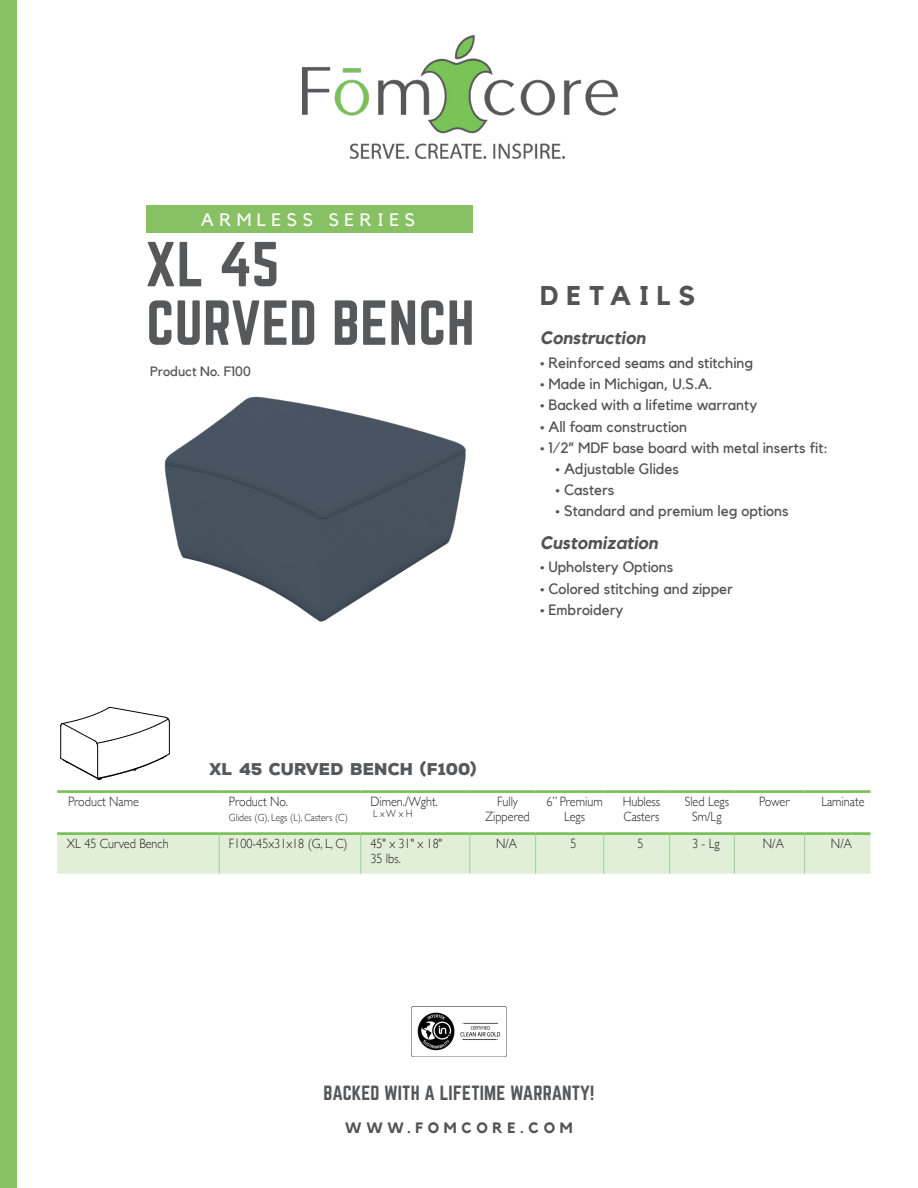
<style>
.page{position:relative;width:918px;height:1188px;background:#fff}
.page>*{position:absolute;margin:0;border:0;box-sizing:border-box;transform-origin:0 0}
.t1{font:55.5px/58.5px "Norwester";letter-spacing:.01em;color:#57585a}
.t2{font:700 27px "Kollektif";letter-spacing:.3em;color:#535353}
.t3{font:18px "Norwester";letter-spacing:.01em;color:#57585a}
.t4{font:italic 700 18px "Kollektif";color:#535353}
.t5{font:18px "Kollektif";letter-spacing:.3em;color:#fbfbfb}
.t6{font:900 16.5px "Nexa Rust Sans";color:#57585a}
.t7{font:15px "Kollektif";color:#535353}
.t8{font:700 15px "Kollektif";letter-spacing:.31em;color:#535353}
.Text_Area{font:300 13.5px "Gill Sans";color:#231f20;scale:.9 1}
.t9{font:13.5px "Kollektif";color:#535353}
.Text_Area-2{font:300 10.5px "Gill Sans";color:#231f20;scale:.9 1}
</style>
<div class="page">
<img style="left:303px;top:35px;width:314px;height:124px">
<div style="left:146px;top:205px;width:326px;height:28px;background:#88c163"></div>
<div style="left:0;top:0;width:16px;height:1188px;background:#88c163"></div>
<img style="left:411px;top:1007px;width:96px;height:49px">
<img style="left:164px;top:396px;width:302px;height:226px">
<hr style="left:97px;top:747px;width:1px;height:31px;background:#050504">
<hr style="left:169px;top:722px;width:1px;height:32px;background:#050504">
<hr style="left:60px;top:727px;width:1px;height:31px;background:#050504">
<svg style="left:60px;top:707px;width:110px;height:40px"></svg>
<svg style="left:60px;top:753px;width:110px;height:27px"></svg>
<div style="left:57px;top:835px;width:813px;height:39px;background:#e1efd8"></div>
<hr style="left:219px;top:835px;width:1px;height:39px;background:#a3cf9a">
<hr style="left:360px;top:835px;width:1px;height:39px;background:#a3cf9a">
<hr style="left:469px;top:835px;width:1px;height:39px;background:#a3cf9a">
<hr style="left:535px;top:835px;width:1px;height:39px;background:#a3cf9a">
<hr style="left:603px;top:835px;width:1px;height:39px;background:#a3cf9a">
<hr style="left:669px;top:835px;width:1px;height:39px;background:#a3cf9a">
<hr style="left:734px;top:835px;width:1px;height:39px;background:#a3cf9a">
<hr style="left:57px;top:832px;width:162px;height:3px;background:#79c256">
<hr style="left:219px;top:832px;width:142px;height:3px;background:#79c256">
<hr style="left:361px;top:832px;width:109px;height:3px;background:#79c256">
<hr style="left:470px;top:832px;width:66px;height:3px;background:#79c256">
<hr style="left:536px;top:832px;width:68px;height:3px;background:#79c256">
<hr style="left:604px;top:832px;width:66px;height:3px;background:#79c256">
<hr style="left:670px;top:832px;width:64px;height:3px;background:#79c256">
<hr style="left:734px;top:832px;width:71px;height:3px;background:#79c256">
<hr style="left:57px;top:790px;width:162px;height:3px;background:#7cc156">
<hr style="left:219px;top:790px;width:142px;height:3px;background:#7cc156">
<hr style="left:361px;top:790px;width:109px;height:3px;background:#7cc156">
<hr style="left:470px;top:790px;width:66px;height:3px;background:#7cc156">
<hr style="left:536px;top:790px;width:68px;height:3px;background:#7cc156">
<hr style="left:604px;top:790px;width:66px;height:3px;background:#7cc156">
<hr style="left:670px;top:790px;width:64px;height:3px;background:#7cc156">
<hr style="left:734px;top:790px;width:71px;height:3px;background:#7cc156">
<hr style="left:805px;top:790px;width:65px;height:3px;background:#7cc156">
<hr style="left:805px;top:832px;width:65px;height:3px;background:#79c256">
<hr style="left:804px;top:835px;width:1px;height:39px;background:#a3cf9a">
<p class="t5" style="left:201px;top:209px;width:216px">ARMLESS SERIES</p>
<p class="t1" style="left:146px;top:237px;width:330px">XL 45<br>CURVED BENCH</p>
<p class="t9" style="left:150px;top:363px;width:102px">Product No. F100</p>
<p class="t2" style="left:540px;top:280px;width:157px">DETAILS</p>
<p class="t4" style="left:540px;top:328px;width:107px">Construction</p>
<p class="t7" style="left:540px;top:354px;width:215px">• Reinforced seams and stitching</p>
<p class="t7" style="left:540px;top:375px;width:174px">• Made in Michigan, U.S.A.</p>
<p class="t7" style="left:540px;top:396px;width:219px">• Backed with a lifetime warranty</p>
<p class="t7" style="left:540px;top:418px;width:149px">• All foam construction</p>
<p class="t7" style="left:540px;top:439px;width:290px">• 1/2” MDF base board with metal inserts fit:</p>
<p class="t7" style="left:556px;top:460px;width:125px">• Adjustable Glides</p>
<p class="t7" style="left:556px;top:481px;width:60px">• Casters</p>
<p class="t7" style="left:556px;top:502px;width:234px">• Standard and premium leg options</p>
<p class="t4" style="left:540px;top:532px;width:119px">Customization</p>
<p class="t7" style="left:540px;top:558px;width:135px">• Upholstery Options</p>
<p class="t7" style="left:540px;top:580px;width:194px">• Colored stitching and zipper</p>
<p class="t7" style="left:540px;top:601px;width:85px">• Embroidery</p>
<p class="t6" style="left:209px;top:758px;width:269px">XL 45 CURVED BENCH (F100)</p>
<p class="Text_Area" style="left:68px;top:791px;width:80px">Product Name</p>
<p class="Text_Area" style="left:229px;top:791px;width:67px">Product No.</p>
<p class="Text_Area-2" style="left:229px;top:810px;width:134px">Glides (G), Legs (L), Casters (C)</p>
<p class="Text_Area" style="left:370px;top:791px;width:76px">Dimen./Wght.</p>
<p class="Text_Area-2" style="left:373px;top:806px;width:45px">L x W x H</p>
<p class="Text_Area" style="left:497px;top:791px;width:25px">Fully</p>
<p class="Text_Area" style="left:485px;top:806px;width:51px">Zippered</p>
<p class="Text_Area" style="left:546px;top:791px;width:64px">6” Premium</p>
<p class="Text_Area" style="left:564px;top:806px;width:25px">Legs</p>
<p class="Text_Area" style="left:623px;top:791px;width:43px">Hubless</p>
<p class="Text_Area" style="left:624px;top:806px;width:42px">Casters</p>
<p class="Text_Area" style="left:685px;top:791px;width:51px">Sled Legs</p>
<p class="Text_Area" style="left:692px;top:806px;width:34px">Sm/Lg</p>
<p class="Text_Area" style="left:759px;top:791px;width:35px">Power</p>
<p class="Text_Area" style="left:821px;top:791px;width:49px">Laminate</p>
<p class="Text_Area" style="left:67px;top:833px;width:114px">XL 45 Curved Bench</p>
<p class="Text_Area" style="left:229px;top:833px;width:133px">F100-45x31x18 (G, L, C)</p>
<p class="Text_Area" style="left:370px;top:833px;width:81px">45" x 31" x 18"</p>
<p class="Text_Area" style="left:370px;top:848px;width:35px">35 lbs.</p>
<p class="Text_Area" style="left:496px;top:833px;width:25px">N/A</p>
<p class="Text_Area" style="left:571px;top:833px;width:8px">5</p>
<p class="Text_Area" style="left:638px;top:833px;width:8px">5</p>
<p class="Text_Area" style="left:692px;top:833px;width:32px">3 - Lg</p>
<p class="Text_Area" style="left:763px;top:833px;width:25px">N/A</p>
<p class="Text_Area" style="left:831px;top:833px;width:25px">N/A</p>
<p class="t3" style="left:324px;top:1084px;width:272px">BACKED WITH A LIFETIME WARRANTY!</p>
<p class="t8" style="left:345px;top:1119px;width:229px">WWW.FOMCORE.COM</p>
</div>
